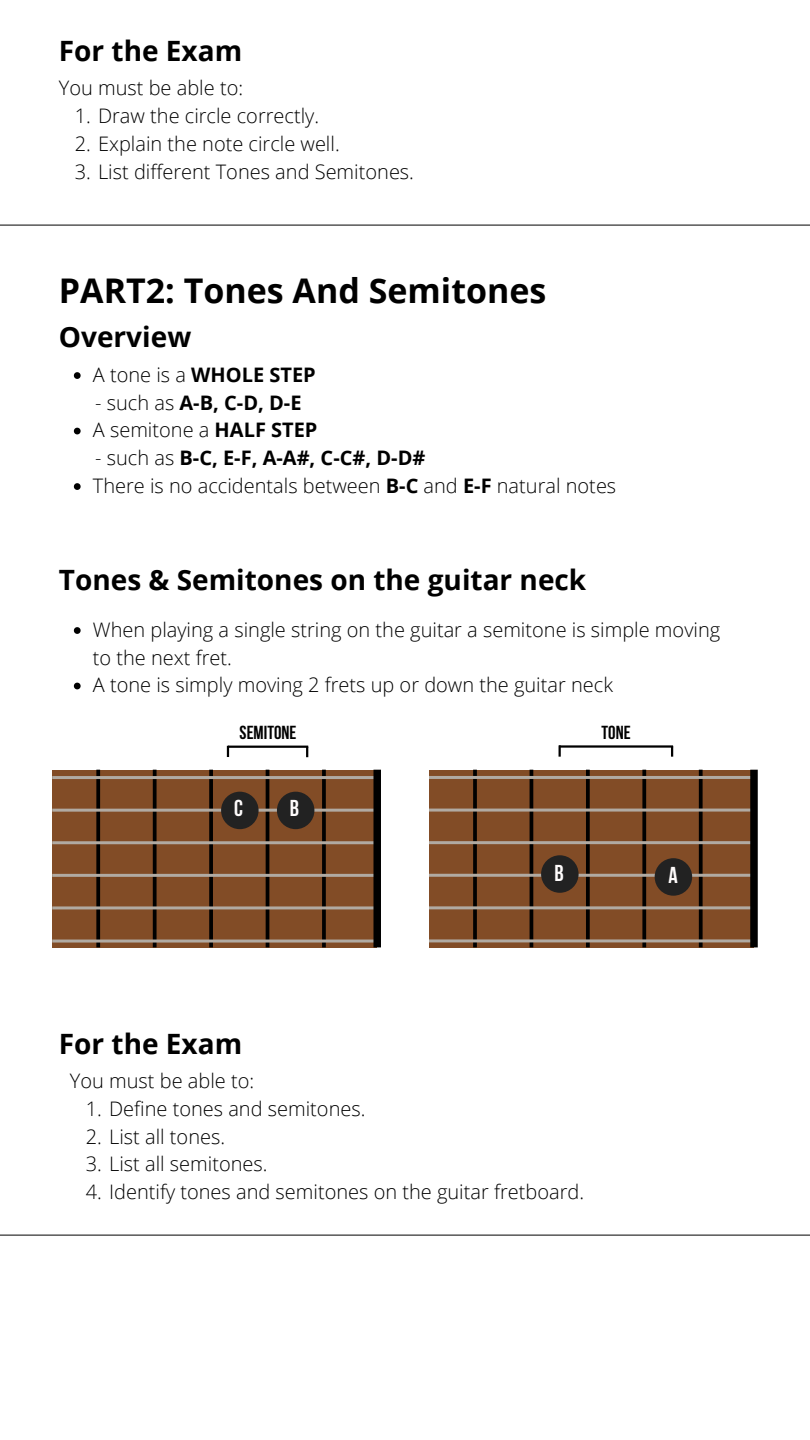
<style>
.page{position:relative;width:810px;height:1440px;background:#fff}
.page>*{position:absolute;margin:0;border:0;box-sizing:border-box;transform-origin:0 0}
.t1{font:700 34px "Open Sans";color:#000}
.t2{font:700 28px "Open Sans";color:#000}
.t3{font:700 22.9px "Bebas Neue";color:#fffcfc}
.t4{font:300 20px/27.8px "Open Sans";color:#000}
.t5{font:700 20px "Open Sans";color:#000}
.t6{font:700 18.8px "Bebas Neue";color:#000}
.s1{font-weight:300}
.s2{font-weight:700}
</style>
<div class="page">
<hr style="left:0;top:225px;width:810px;height:1px;background:#000">
<hr style="left:0;top:1235px;width:810px;height:1px;background:#000">
<div style="left:52px;top:770px;width:325px;height:177px;background:#824c26"></div>
<svg style="left:322px;top:770px;width:4px;height:177px"></svg>
<hr style="left:266px;top:770px;width:3px;height:177px;background:#000">
<svg style="left:209px;top:770px;width:4px;height:177px"></svg>
<svg style="left:153px;top:770px;width:4px;height:177px"></svg>
<svg style="left:96px;top:770px;width:4px;height:177px"></svg>
<hr style="left:52px;top:776px;width:325px;height:3px;background:#b1aaa2">
<hr style="left:52px;top:809px;width:325px;height:3px;background:#b1aaa2">
<hr style="left:52px;top:841px;width:325px;height:3px;background:#b1aaa2">
<hr style="left:52px;top:874px;width:325px;height:3px;background:#b1aaa2">
<hr style="left:52px;top:906px;width:325px;height:3px;background:#b1aaa2">
<hr style="left:52px;top:940px;width:325px;height:3px;background:#b1aaa2">
<div style="left:373px;top:770px;width:8px;height:177px;background:#000"></div>
<svg style="left:74px;top:372px;width:7px;height:7px"></svg>
<svg style="left:74px;top:428px;width:7px;height:6px"></svg>
<svg style="left:74px;top:483px;width:7px;height:7px"></svg>
<svg style="left:74px;top:627px;width:7px;height:7px"></svg>
<svg style="left:74px;top:683px;width:7px;height:6px"></svg>
<hr style="left:228px;top:746px;width:80px;height:2px;background:#000">
<svg style="left:227px;top:746px;width:2px;height:11px"></svg>
<svg style="left:306px;top:748px;width:2px;height:9px"></svg>
<div style="left:221px;top:792px;width:38px;height:37px;background:#222;border-radius:50%"></div>
<div style="left:277px;top:792px;width:37px;height:37px;background:#222;border-radius:50%"></div>
<div style="left:429px;top:770px;width:325px;height:177px;background:#824c26"></div>
<svg style="left:699px;top:770px;width:4px;height:177px"></svg>
<svg style="left:642px;top:770px;width:4px;height:177px"></svg>
<svg style="left:586px;top:770px;width:4px;height:177px"></svg>
<hr style="left:530px;top:770px;width:3px;height:177px;background:#000">
<svg style="left:473px;top:770px;width:4px;height:177px"></svg>
<hr style="left:429px;top:776px;width:325px;height:3px;background:#b1aaa2">
<hr style="left:429px;top:809px;width:325px;height:3px;background:#b1aaa2">
<hr style="left:429px;top:841px;width:325px;height:3px;background:#b1aaa2">
<hr style="left:429px;top:874px;width:325px;height:3px;background:#b1aaa2">
<hr style="left:429px;top:906px;width:325px;height:3px;background:#b1aaa2">
<hr style="left:429px;top:939px;width:325px;height:3px;background:#b1aaa2">
<div style="left:750px;top:770px;width:8px;height:177px;background:#000"></div>
<hr style="left:559px;top:745px;width:114px;height:3px;background:#000">
<svg style="left:559px;top:745px;width:2px;height:12px"></svg>
<svg style="left:671px;top:748px;width:2px;height:9px"></svg>
<div style="left:541px;top:855px;width:38px;height:38px;background:#222;border-radius:50%"></div>
<div style="left:655px;top:858px;width:37px;height:38px;background:#222;border-radius:50%"></div>
<h2 class="t2" style="left:59px;top:31px;width:185px">For the Exam</h2>
<p class="t4" style="left:59px;top:74px;width:186px">You must be able to:</p>
<p class="t4" style="left:75px;top:101px;width:246px">1. Draw the circle correctly.</p>
<p class="t4" style="left:75px;top:129px;width:267px">2. Explain the note circle well.</p>
<p class="t4" style="left:75px;top:157px;width:341px">3. List different Tones and Semitones.</p>
<h1 class="t1" style="left:59px;top:267px;width:489px">PART2: Tones And Semitones</h1>
<h2 class="t2" style="left:59px;top:318px;width:134px">Overview</h2>
<p class="t5" style="left:93px;top:361px;width:224px"><span class="s1">A tone is a</span> WHOLE STEP</p>
<p class="t5" style="left:95px;top:388px;width:208px"><span class="s1">- such as</span> A-B, C-D, D-E</p>
<p class="t5" style="left:95px;top:444px;width:332px"><span class="s1">- such as</span> B-C, E-F, A-A#, C-C#, D-D#</p>
<p class="t4" style="left:93px;top:416px;width:226px">A semitone a <span class="s2">HALF STEP</span></p>
<p class="t4" style="left:93px;top:471px;width:525px">There is no accidentals between <span class="s2">B-C</span> and <span class="s2">E-F</span> natural notes</p>
<h2 class="t2" style="left:59px;top:560px;width:529px">Tones &amp; Semitones on the guitar neck</h2>
<p class="t4" style="left:93px;top:615px;width:629px">When playing a single string on the guitar a semitone is simple moving to the next fret.<br>A tone is simply moving 2 frets up or down the guitar neck</p>
<p class="t6" style="left:240px;top:725px;width:58px">SEMITONE</p>
<p class="t6" style="left:602px;top:725px;width:31px">TONE</p>
<p class="t3" style="left:234px;top:799px;width:10px">C</p>
<p class="t3" style="left:290px;top:799px;width:11px">B</p>
<h2 class="t2" style="left:59px;top:1024px;width:185px">For the Exam</h2>
<p class="t4" style="left:70px;top:1066px;width:186px">You must be able to:</p>
<p class="t3" style="left:554px;top:864px;width:11px">B</p>
<p class="t3" style="left:669px;top:866px;width:11px">A</p>
<p class="t4" style="left:86px;top:1094px;width:281px">1. Define tones and semitones.</p>
<p class="t4" style="left:86px;top:1122px;width:141px">2. List all tones.</p>
<p class="t4" style="left:86px;top:1150px;width:183px">3. List all semitones.</p>
<p class="t4" style="left:86px;top:1177px;width:500px">4. Identify tones and semitones on the guitar fretboard.</p>
</div>
